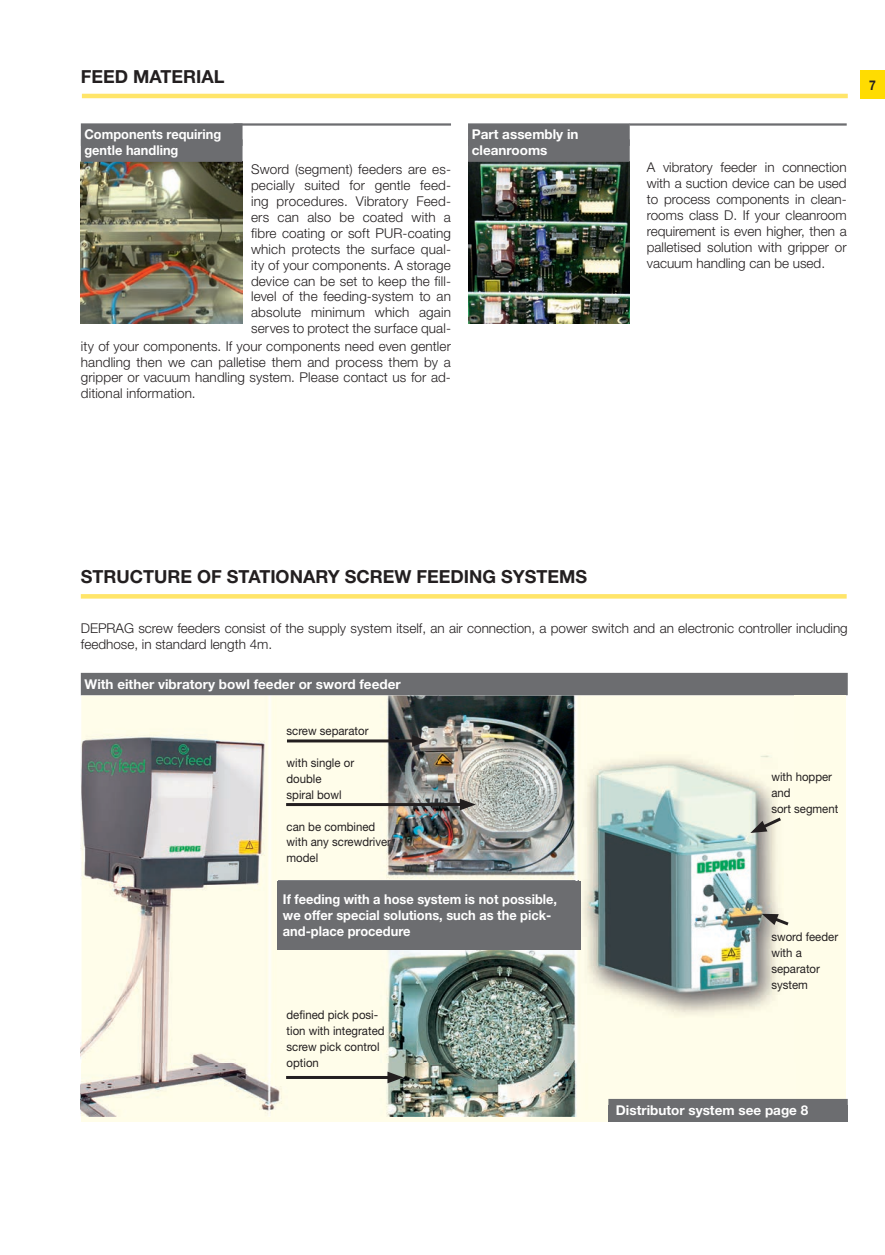
<style>
.page{position:relative;width:885px;height:1255px;background:#fff}
.page>*{position:absolute;margin:0;border:0;box-sizing:border-box;transform-origin:0 0}
.t1{font:700 18px "Helvetica Neue LT Std";color:#231f20}
.t2{font:300 13.5px/15.9px "Helvetica Neue LT Std";color:#231f20;text-align:justify}
.t3{font:700 13.5px/15.9px "Helvetica Neue LT Std";color:#fff;scale:.95 1}
.t4{font:700 13.5px/15.9px "Helvetica Neue LT Std";color:#fff}
.t5{font:700 13.5px "Helvetica Neue LT Std";color:#231f20;scale:.9 1}
.t6{font:12px/15.9px "Helvetica Neue LT Std";color:#231f20;scale:.95 1}
</style>
<div class="page">
<div style="left:860px;top:70px;width:24px;height:28px;background:#ffdc01"></div>
<hr style="left:82px;top:94px;width:765px;height:4px;background:#ffe569">
<img style="left:81px;top:162px;width:161px;height:161px">
<img style="left:468px;top:162px;width:161px;height:161px">
<hr style="left:233px;top:123px;width:218px;height:3px;background:#6c6d70">
<hr style="left:629px;top:123px;width:217px;height:3px;background:#6c6d70">
<div style="left:81px;top:673px;width:766px;height:22px;background:#6c6d70"></div>
<div style="left:468px;top:123px;width:161px;height:23px;background:#6c6d70"></div>
<div style="left:468px;top:139px;width:161px;height:23px;background:#6c6d70"></div>
<div style="left:81px;top:123px;width:161px;height:23px;background:#6c6d70"></div>
<div style="left:81px;top:139px;width:161px;height:23px;background:#6c6d70"></div>
<svg style="left:81px;top:594px;width:765px;height:4px;background:#ffe56c"></svg>
<img style="left:81px;top:747px;width:1px;height:368px">
<img style="left:845px;top:747px;width:3px;height:368px">
<img style="left:82px;top:695px;width:763px;height:420px">
<hr style="left:287px;top:739px;width:131px;height:3px;background:#231f20">
<svg style="left:412px;top:735px;width:16px;height:11px"></svg>
<svg style="left:761px;top:913px;width:30px;height:14px"></svg>
<svg style="left:750px;top:815px;width:34px;height:18px"></svg>
<hr style="left:286px;top:1075px;width:107px;height:3px;background:#231f20">
<svg style="left:387px;top:1071px;width:16px;height:12px"></svg>
<hr style="left:286px;top:803px;width:179px;height:3px;background:#231f20">
<svg style="left:459px;top:798px;width:17px;height:12px"></svg>
<div style="left:277px;top:881px;width:303px;height:68px;background:#6c6d70"></div>
<div style="left:608px;top:1098px;width:239px;height:23px;background:#6c6d70"></div>
<h1 class="t1" style="left:81px;top:66px;width:145px">FEED MATERIAL</h1>
<p class="t3" style="left:84px;top:126px;width:145px">Components requiring gentle handling</p>
<p class="t4" style="left:471px;top:126px;width:108px">Part assembly in cleanrooms</p>
<p class="t2" style="left:251px;top:161px;width:201px">Sword (segment) feeders are es&shy;pecially suited for gentle feed&shy;ing procedures. Vibratory Feed&shy;ers can also be coated with a fibre coating or soft PUR-coating which protects the surface qual&shy;ity of your components. A storage device can be set to keep the fill&shy;level of the feeding-system to an absolute minimum which again serves to protect the surface qual-</p>
<p class="t2" style="left:646px;top:159px;width:201px">A vibratory feeder in connection with a suction device can be used to process components in clean&shy;rooms class D. If your cleanroom requirement is even higher, then a palletised solution with gripper or vacuum handling can be used.</p>
<p class="t2" style="left:81px;top:337px;width:371px">ity of your components. If your components need even gentler handling then we can palletise them and process them by a gripper or vacuum handling system. Please contact us for ad&shy;ditional information.</p>
<p class="t5" style="left:868px;top:76px;width:9px">7</p>
<h1 class="t1" style="left:81px;top:565px;width:508px">STRUCTURE OF STATIONARY SCREW FEEDING SYSTEMS</h1>
<p class="t2" style="left:81px;top:620px;width:768px">DEPRAG screw feeders consist of the supply system itself, an air connection, a power switch and an electronic controller including feedhose, in standard length 4m.</p>
<p class="t4" style="left:85px;top:675px;width:317px">With either vibratory bowl feeder or sword feeder</p>
<p class="t6" style="left:286px;top:722px;width:88px">screw separator</p>
<p class="t6" style="left:286px;top:754px;width:73px">with single or double<br>spiral bowl</p>
<p class="t6" style="left:286px;top:818px;width:111px">can be combined with any screwdriver model</p>
<p class="t3" style="left:283px;top:891px;width:290px">If feeding with a hose system is not possible, we offer special solutions, such as the pick&shy;and-place procedure</p>
<p class="t6" style="left:286px;top:1006px;width:105px">defined pick posi&shy;tion with integrated screw pick control option</p>
<p class="t6" style="left:771px;top:768px;width:72px">with hopper and<br>sort segment</p>
<p class="t6" style="left:771px;top:928px;width:72px">sword feeder with a separator system</p>
<p class="t4" style="left:616px;top:1101px;width:194px">Distributor system see page 8</p>
</div>
